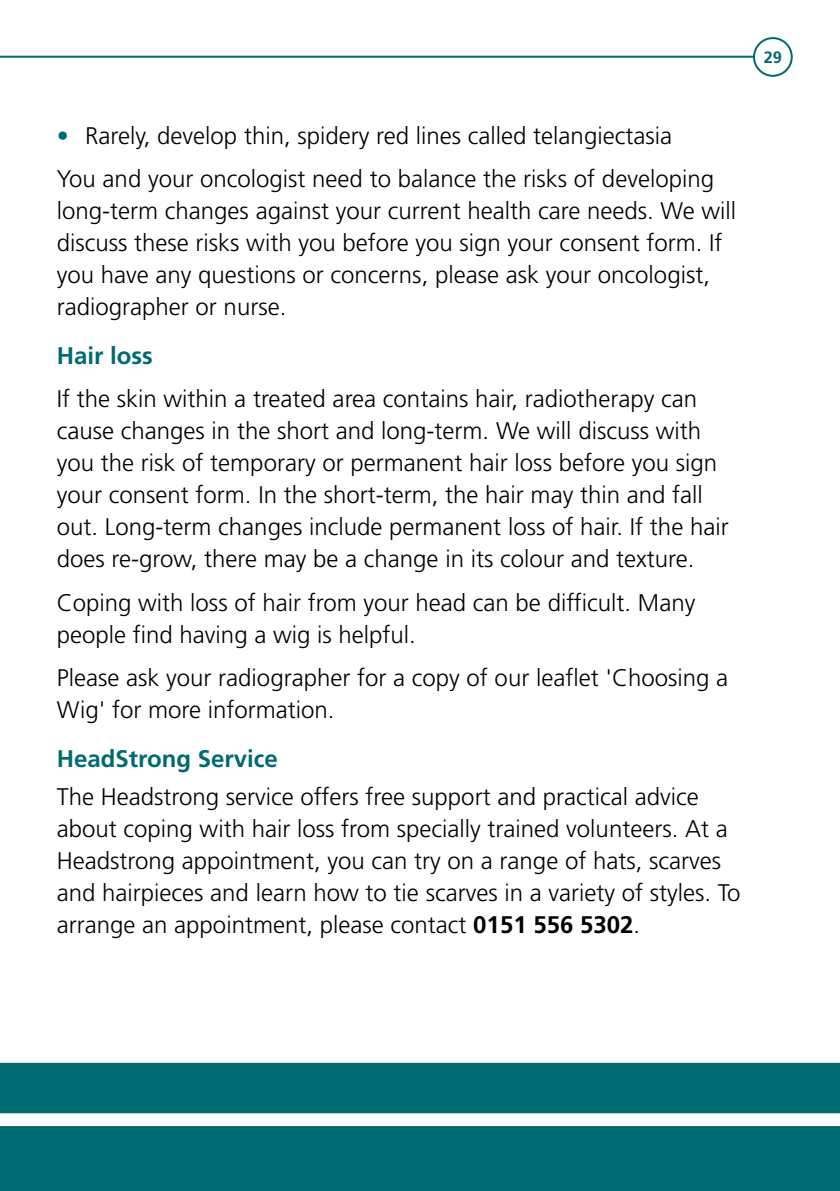
<style>
.page{position:relative;width:840px;height:1191px;background:#fff}
.page>*{position:absolute;margin:0;border:0;box-sizing:border-box;transform-origin:0 0}
.t1{font:300 24px/32px "Frutiger";color:#000}
.t2{font:700 24px "Frutiger";color:#006a71}
.t3{font:700 16.4px "Frutiger";color:#006a71}
.s1{color:#006a71}
.s2{font-weight:700}
</style>
<div class="page">
<div style="left:0;top:1062px;width:839px;height:129px;background:#006a71"></div>
<hr style="left:0;top:56px;width:791px;height:2px;background:#006a71">
<div style="left:753px;top:38px;width:38px;height:38px;background:#fff;border-radius:50%"></div>
<div style="left:752px;top:37px;width:40px;height:40px;border:2px solid #006a71;border-radius:50%"></div>
<svg style="left:0;top:1113px;width:839px;height:13px"></svg>
<p class="t3" style="left:763px;top:48px;width:20px">29</p>
<p class="t1" style="left:57px;top:114px;width:658px;line-height:43.4px"><span class="s1">•</span> Rarely, develop thin, spidery red lines called telangiectasia<br>You and your oncologist need to balance the risks of developing</p>
<p class="t1" style="left:57px;top:195px;width:680px">long-term changes against your current health care needs. We will discuss these risks with you before you sign your consent form. If you have any questions or concerns, please ask your oncologist, radiographer or nurse.</p>
<p class="t2" style="left:57px;top:341px;width:98px">Hair loss</p>
<p class="t1" style="left:57px;top:383px;width:673px">If the skin within a treated area contains hair, radiotherapy can cause changes in the short and long-term. We will discuss with you the risk of temporary or permanent hair loss before you sign your consent form. In the short-term, the hair may thin and fall out. Long-term changes include permanent loss of hair. If the hair does re-grow, there may be a change in its colour and texture.</p>
<p class="t1" style="left:57px;top:586px;width:639px">Coping with loss of hair from your head can be difficult. Many people find having a wig is helpful.</p>
<p class="t1" style="left:57px;top:662px;width:672px">Please ask your radiographer for a copy of our leaflet 'Choosing a<br>Wig' for more information.</p>
<p class="t2" style="left:57px;top:744px;width:222px">HeadStrong Service</p>
<p class="t1" style="left:57px;top:780px;width:685px">The Headstrong service offers free support and practical advice about coping with hair loss from specially trained volunteers. At a Headstrong appointment, you can try on a range of hats, scarves and hairpieces and learn how to tie scarves in a variety of styles. To arrange an appointment, please contact <span class="s2">0151 556 5302</span>.</p>
</div>
